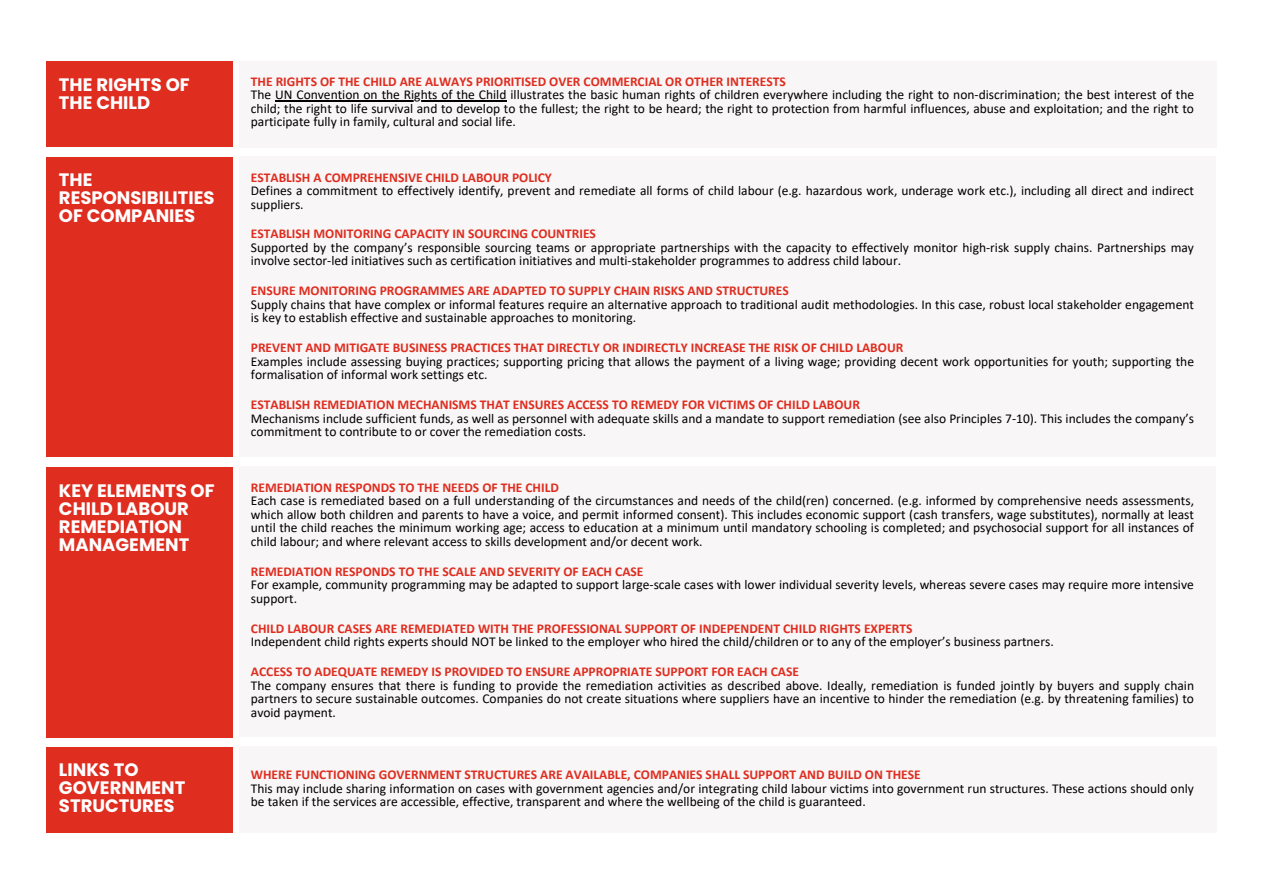
<style>
.page{position:relative;width:1263px;height:894px;background:#fff}
.page>*{position:absolute;margin:0;border:0;box-sizing:border-box;transform-origin:0 0}
.t1{font:700 18px/18px "Poppins";color:#fff}
.t2{font:13.5px/13.5px "Calibri";color:#000}
.t3{font:700 13.5px "Calibri";color:#df2d20}
</style>
<div class="page">
<div style="left:239px;top:61px;width:977px;height:86px;background:#f8f6f6"></div>
<div style="left:47px;top:61px;width:186px;height:86px;background:#df2d20"></div>
<hr style="left:275px;top:100px;width:232px;height:2px;background:#000">
<div style="left:239px;top:156px;width:977px;height:300px;background:#f8f6f6"></div>
<div style="left:47px;top:157px;width:186px;height:299px;background:#df2d20"></div>
<div style="left:239px;top:466px;width:977px;height:271px;background:#f8f6f6"></div>
<div style="left:47px;top:467px;width:186px;height:270px;background:#df2d20"></div>
<div style="left:239px;top:746px;width:977px;height:86px;background:#f8f6f6"></div>
<div style="left:47px;top:746px;width:186px;height:86px;background:#df2d20"></div>
<h1 class="t1" style="left:59px;top:75px;width:132px">THE RIGHTS OF<br>THE CHILD</h1>
<p class="t3" style="left:251px;top:76px;width:536px">THE RIGHTS OF THE CHILD ARE ALWAYS PRIORITISED OVER COMMERCIAL OR OTHER INTERESTS</p>
<p class="t2" style="left:251px;top:89px;width:945px;text-align:justify">The UN Convention on the Rights of the Child illustrates the basic human rights of children everywhere including the right to non-discrimination; the best interest of the child; the right to life survival and to develop to the fullest; the right to be heard; the right to protection from harmful influences, abuse and exploitation; and the right to participate fully in family, cultural and social life.</p>
<h1 class="t1" style="left:59px;top:171px;width:157px">THE<br>RESPONSIBILITIES<br>OF COMPANIES</h1>
<p class="t3" style="left:251px;top:171px;width:302px">ESTABLISH A COMPREHENSIVE CHILD LABOUR POLICY</p>
<p class="t2" style="left:251px;top:185px;width:944px">Defines a commitment to effectively identify, prevent and remediate all forms of child labour (e.g. hazardous work, underage work etc.), including all direct and indirect suppliers.</p>
<p class="t3" style="left:251px;top:228px;width:347px">ESTABLISH MONITORING CAPACITY IN SOURCING COUNTRIES</p>
<p class="t2" style="left:251px;top:241px;width:945px">Supported by the company’s responsible sourcing teams or appropriate partnerships with the capacity to effectively monitor high-risk supply chains. Partnerships may involve sector-led initiatives such as certification initiatives and multi-stakeholder programmes to address child labour.</p>
<p class="t3" style="left:251px;top:285px;width:539px">ENSURE MONITORING PROGRAMMES ARE ADAPTED TO SUPPLY CHAIN RISKS AND STRUCTURES</p>
<p class="t2" style="left:251px;top:298px;width:945px">Supply chains that have complex or informal features require an alternative approach to traditional audit methodologies. In this case, robust local stakeholder engagement is key to establish effective and sustainable approaches to monitoring.</p>
<p class="t3" style="left:251px;top:342px;width:654px">PREVENT AND MITIGATE BUSINESS PRACTICES THAT DIRECTLY OR INDIRECTLY INCREASE THE RISK OF CHILD LABOUR</p>
<p class="t2" style="left:251px;top:355px;width:945px">Examples include assessing buying practices; supporting pricing that allows the payment of a living wage; providing decent work opportunities for youth; supporting the formalisation of informal work settings etc.</p>
<p class="t3" style="left:251px;top:399px;width:610px">ESTABLISH REMEDIATION MECHANISMS THAT ENSURES ACCESS TO REMEDY FOR VICTIMS OF CHILD LABOUR</p>
<p class="t2" style="left:251px;top:412px;width:945px">Mechanisms include sufficient funds, as well as personnel with adequate skills and a mandate to support remediation (see also Principles 7-10). This includes the company’s commitment to contribute to or cover the remediation costs.</p>
<h1 class="t1" style="left:59px;top:481px;width:157px">KEY ELEMENTS OF<br>CHILD LABOUR<br>REMEDIATION<br>MANAGEMENT</h1>
<p class="t3" style="left:251px;top:481px;width:310px">REMEDIATION RESPONDS TO THE NEEDS OF THE CHILD</p>
<p class="t2" style="left:251px;top:495px;width:945px;text-align:justify">Each case is remediated based on a full understanding of the circumstances and needs of the child(ren) concerned. (e.g. informed by comprehensive needs assessments, which allow both children and parents to have a voice, and permit informed consent). This includes economic support (cash transfers, wage substitutes), normally at least until the child reaches the minimum working age; access to education at a minimum until mandatory schooling is completed; and psychosocial support for all instances of child labour; and where relevant access to skills development and/or decent work.</p>
<p class="t3" style="left:251px;top:565px;width:394px">REMEDIATION RESPONDS TO THE SCALE AND SEVERITY OF EACH CASE</p>
<p class="t2" style="left:251px;top:579px;width:944px">For example, community programming may be adapted to support large-scale cases with lower individual severity levels, whereas severe cases may require more intensive support.</p>
<p class="t3" style="left:251px;top:622px;width:663px">CHILD LABOUR CASES ARE REMEDIATED WITH THE PROFESSIONAL SUPPORT OF INDEPENDENT CHILD RIGHTS EXPERTS</p>
<p class="t2" style="left:251px;top:636px;width:804px">Independent child rights experts should NOT be linked to the employer who hired the child/children or to any of the employer’s business partners.</p>
<p class="t3" style="left:251px;top:666px;width:550px">ACCESS TO ADEQUATE REMEDY IS PROVIDED TO ENSURE APPROPRIATE SUPPORT FOR EACH CASE</p>
<p class="t2" style="left:251px;top:679px;width:945px;text-align:justify">The company ensures that there is funding to provide the remediation activities as described above. Ideally, remediation is funded jointly by buyers and supply chain partners to secure sustainable outcomes. Companies do not create situations where suppliers have an incentive to hinder the remediation (e.g. by threatening families) to avoid payment.</p>
<h1 class="t1" style="left:59px;top:760px;width:128px">LINKS TO<br>GOVERNMENT<br>STRUCTURES</h1>
<p class="t3" style="left:251px;top:769px;width:671px">WHERE FUNCTIONING GOVERNMENT STRUCTURES ARE AVAILABLE, COMPANIES SHALL SUPPORT AND BUILD ON THESE</p>
<p class="t2" style="left:251px;top:782px;width:945px">This may include sharing information on cases with government agencies and/or integrating child labour victims into government run structures. These actions should only be taken if the services are accessible, effective, transparent and where the wellbeing of the child is guaranteed.</p>
</div>
